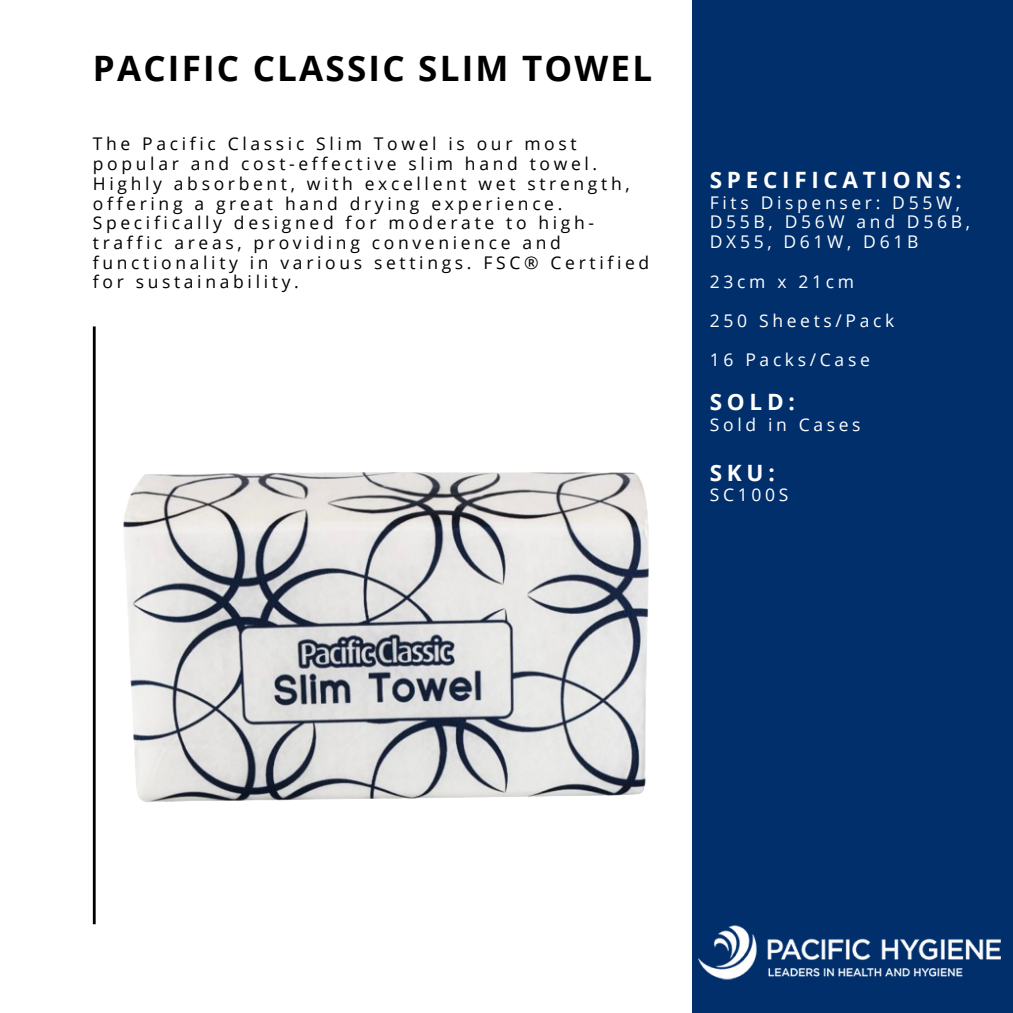
<style>
.page{position:relative;width:1013px;height:1013px;background:#fff}
.page>*{position:absolute;margin:0;border:0;box-sizing:border-box;transform-origin:0 0}
.t1{font:700 35px "Open Sans";letter-spacing:.065em;color:#000}
.t2{font:700 22.5px "Open Sans";letter-spacing:.21em;color:#fff}
.t3{font:17.5px/19.8px "Open Sans";letter-spacing:.21em;color:#000}
.t4{font:17.5px/19.8px "Open Sans";letter-spacing:.21em;color:#fff}
</style>
<div class="page">
<div style="left:0;top:0;width:1012px;height:1012px;background:#002f6c"></div>
<div style="left:0;top:0;width:691px;height:1012px;background:#fff"></div>
<hr style="left:93px;top:326px;width:3px;height:598px;background:#000">
<img style="left:691px;top:921px;width:310px;height:61px">
<img style="left:95px;top:431px;width:554px;height:404px">
<p class="t1" style="left:93px;top:44px;width:561px">PACIFIC CLASSIC SLIM TOWEL</p>
<p class="t3" style="left:93px;top:134px;width:558px">The Pacific Classic Slim Towel is our most popular and cost-effective slim hand towel.<br>Highly absorbent, with excellent wet strength, offering a great hand drying experience.<br>Specifically designed for moderate to high&shy;traffic areas, providing convenience and functionality in various settings. FSC® Certified for sustainability.</p>
<p class="t2" style="left:710px;top:164px;width:253px">SPECIFICATIONS:</p>
<p class="t4" style="left:710px;top:192px;width:261px">Fits Dispenser: D55W,<br>D55B, D56W and D56B,<br>DX55, D61W, D61B</p>
<p class="t4" style="left:710px;top:271px;width:146px">23cm x 21cm</p>
<p class="t4" style="left:710px;top:310px;width:186px">250 Sheets/Pack</p>
<p class="t4" style="left:710px;top:349px;width:161px">16 Packs/Case</p>
<p class="t2" style="left:710px;top:386px;width:86px">SOLD:</p>
<p class="t4" style="left:710px;top:414px;width:152px">Sold in Cases</p>
<h2 class="t2" style="left:710px;top:456px;width:66px">SKU:</h2>
<h2 class="t4" style="left:710px;top:484px;width:80px">SC100S</h2>
</div>
